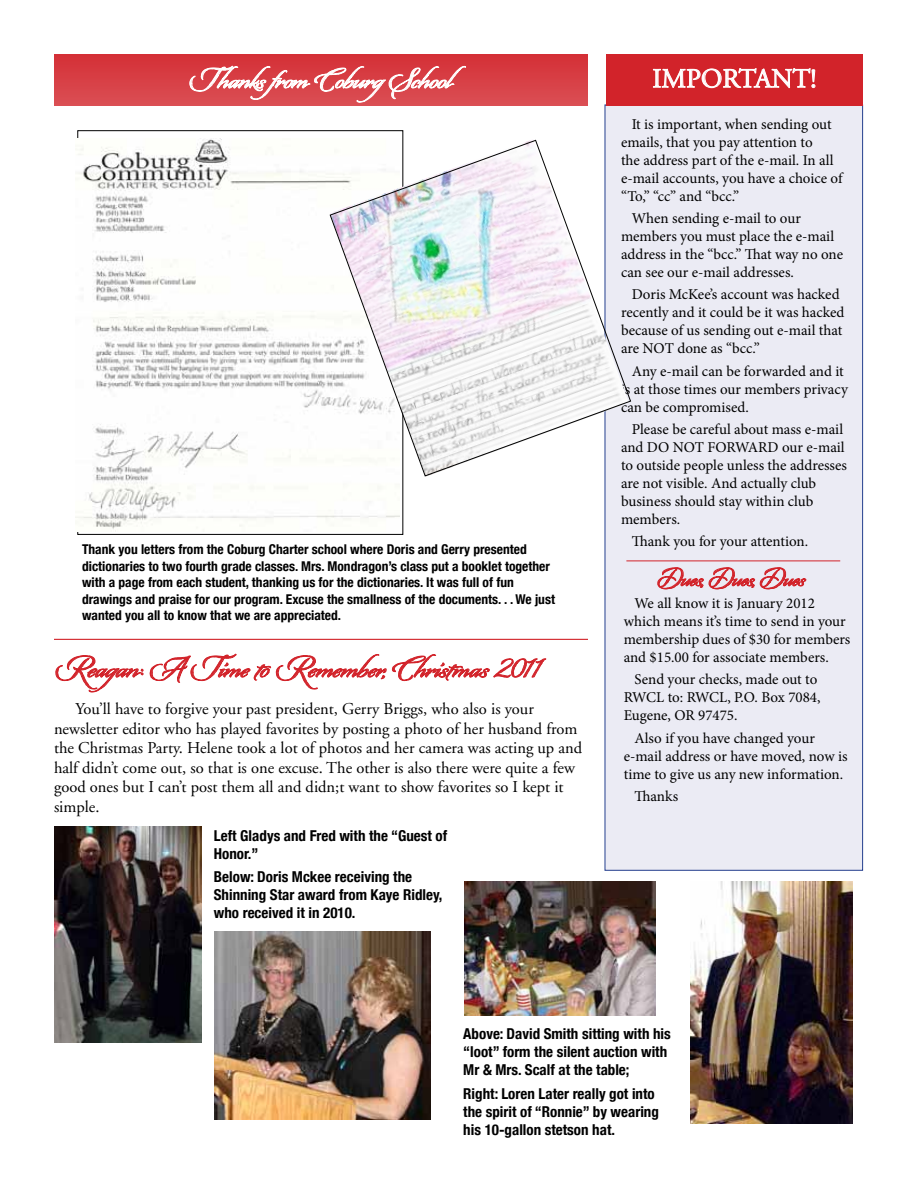
<style>
.page{position:relative;width:918px;height:1188px;background:#fff}
.page>*{position:absolute;margin:0;border:0;box-sizing:border-box;transform-origin:0 0}
.t1{font:30px "Origins";color:#d2232a;scale:1.1 1}
.t2{font:28.5px "Origins";letter-spacing:.005em;color:#fff;scale:1.1 1}
.t3{font:27px "Adobe Garamond Regular SC";color:#fff}
.t4{font:25.5px "Origins";color:#d2232a}
.t5{font:16.5px/19.5px "Adobe Garamond";color:#000}
.t6{font:15px/18px "Minion Pro";letter-spacing:-.005em;color:#000}
.t7{font:700 condensed 15px/18px "Helvetica Neue";color:#000}
.t8{font:700 condensed 13.5px/16.5px "Helvetica Neue";color:#000}
</style>
<div class="page">
<div style="left:605px;top:105px;width:258px;height:765px;background:#ebebf4"></div>
<div style="left:606px;top:54px;width:257px;height:52px;background:#d2232a"></div>
<svg style="left:653px;top:68px;width:163px;height:21px"></svg>
<div style="left:54px;top:54px;width:534px;height:52px;background:linear-gradient(to bottom,#d42f36,#db4f54)"></div>
<svg style="left:190px;top:66px;width:276px;height:37px"></svg>
<img style="left:76px;top:138px;width:324px;height:394px">
<svg style="left:330px;top:140px;width:301px;height:336px"></svg>
<hr style="left:626px;top:561px;width:214px;height:1px;background:#d2232a">
<svg style="left:658px;top:567px;width:148px;height:22px"></svg>
<hr style="left:54px;top:639px;width:534px;height:1px;background:#d2232a">
<img style="left:464px;top:881px;width:192px;height:135px">
<svg style="left:55px;top:655px;width:89px;height:38px"></svg>
<svg style="left:150px;top:654px;width:396px;height:36px"></svg>
<img style="left:690px;top:881px;width:162px;height:242px">
<img style="left:54px;top:826px;width:148px;height:216px">
<img style="left:215px;top:932px;width:216px;height:187px">
<h2 class="t2" style="left:188px;top:61px;width:254px">Thanks from CoburgSchool</h2>
<p class="t8" style="left:82px;top:541px;width:474px">Thank you letters from the Coburg Charter school where Doris and Gerry presented dictionaries to two fourth grade classes. Mrs. Mondragon’s class put a booklet together with a page from each student, thanking us for the dictionaries. It was full of fun drawings and praise for our program. Excuse the smallness of the documents. . . We just wanted you all to know that we are appreciated.</p>
<h1 class="t1" style="left:54px;top:649px;width:445px">Reagan: A Time to Remember, Christmas 2011</h1>
<p class="t5" style="left:54px;top:700px;width:530px;text-indent:22px">You’ll have to forgive your past president, Gerry Briggs, who also is your newsletter editor who has played favorites by posting a photo of her husband from the Christmas Party. Helene took a lot of photos and her camera was acting up and half didn’t come out, so that is one excuse. The other is also there were quite a few good ones but I can’t post them all and didn;t want to show favorites so I kept it simple.</p>
<p class="t7" style="left:214px;top:826px;width:235px">Left Gladys and Fred with the “Guest of<br>Honor.”</p>
<p class="t7" style="left:214px;top:867px;width:230px">Below: Doris Mckee receiving the<br>Shinning Star award from Kaye Ridley, who received it in 2010.</p>
<h3 class="t3" style="left:652px;top:64px;width:166px">IMPORTANT!</h3>
<p class="t6" style="left:621px;top:115px;width:223px;text-indent:11px">It is important, when sending out emails, that you pay attention to<br>the address part of the e-mail. In all e-mail accounts, you have a choice of “To,” “cc” and “bcc.”</p>
<p class="t6" style="left:621px;top:209px;width:224px;text-indent:11px">When sending e-mail to our members you must place the e-mail address in the “bcc.” That way no one can see our e-mail addresses.</p>
<p class="t6" style="left:621px;top:286px;width:225px;text-indent:11px">Doris McKee’s account was hacked recently and it could be it was hacked because of us sending out e-mail that are NOT done as “bcc.”</p>
<p class="t6" style="left:621px;top:362px;width:228px;text-indent:11px">Any e-mail can be forwarded and it is at those times our members privacy can be compromised.</p>
<p class="t6" style="left:621px;top:420px;width:228px;text-indent:11px">Please be careful about mass e-mail and DO NOT FORWARD our e-mail to outside people unless the addresses are not visible. And actually club business should stay within club members.</p>
<p class="t6" style="left:632px;top:533px;width:178px">Thank you for your attention.</p>
<h3 class="t4" style="left:656px;top:562px;width:150px">Dues, Dues, Dues</h3>
<p class="t6" style="left:624px;top:594px;width:228px;text-indent:11px">We all know it is January 2012 which means it’s time to send in your membership dues of $30 for members and $15.00 for associate members.</p>
<p class="t6" style="left:624px;top:671px;width:198px;text-indent:11px">Send your checks, made out to<br>RWCL to: RWCL, P.O. Box 7084,<br>Eugene, OR 97475.</p>
<p class="t6" style="left:624px;top:729px;width:225px;text-indent:11px">Also if you have changed your e-mail address or have moved, now is time to give us any new information.</p>
<p class="t6" style="left:634px;top:787px;width:45px">Thanks</p>
<p class="t7" style="left:463px;top:1025px;width:209px">Above: David Smith sitting with his “loot” form the silent auction with<br>Mr &amp; Mrs. Scalf at the table;</p>
<p class="t7" style="left:463px;top:1084px;width:197px">Right: Loren Later really got into the spirit of “Ronnie” by wearing his 10-gallon stetson hat.</p>
</div>
